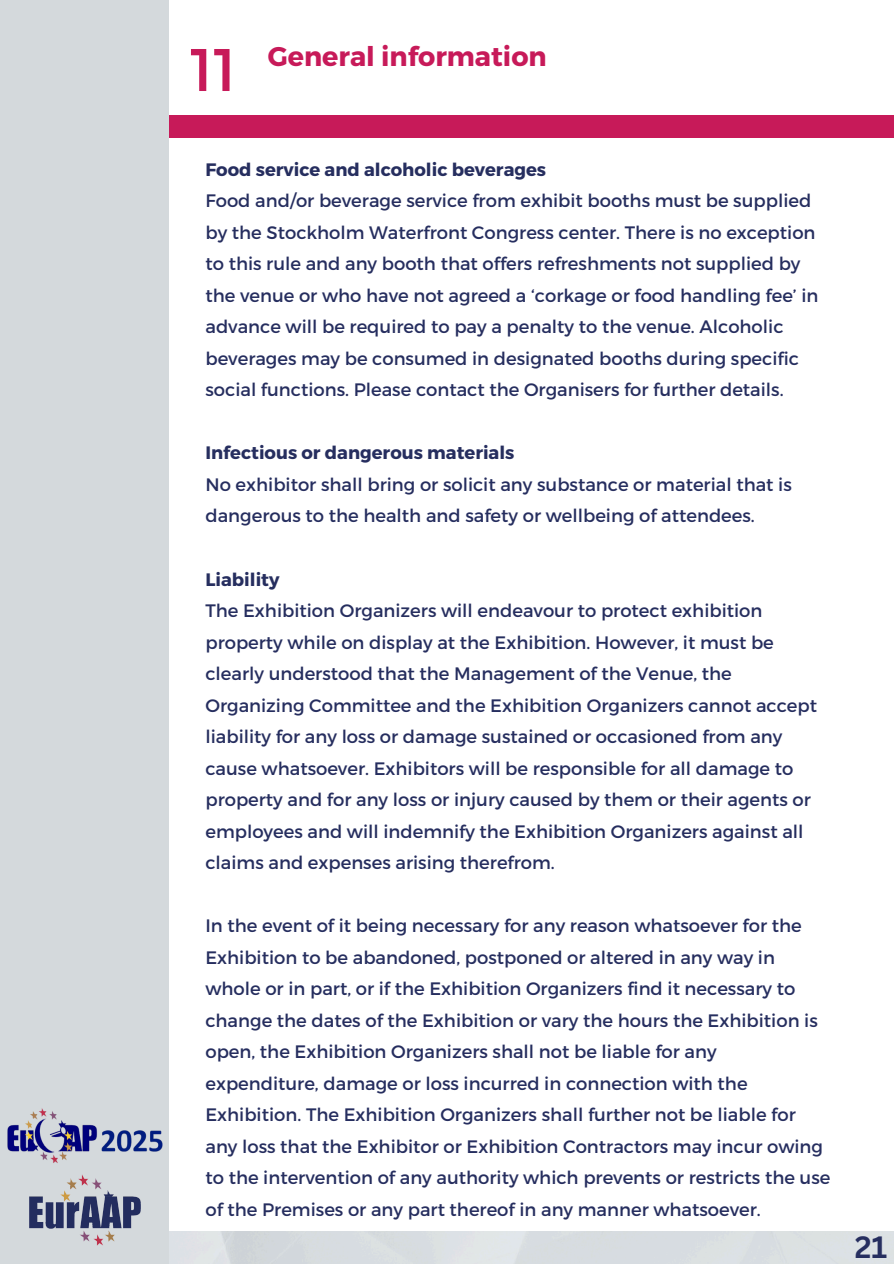
<style>
.page{position:relative;width:894px;height:1264px;background:#fff}
.page>*{position:absolute;margin:0;border:0;box-sizing:border-box;transform-origin:0 0}
.t1{font:60px "Montserrat";color:#c71a59}
.t2{font:700 30px "Canva Sans";color:#262e5f}
.t3{font:700 27px "Montserrat";color:#c71a59}
.t4{font:18px/31.5px "Montserrat";color:#262e5f}
.t5{font:700 18px "Montserrat";color:#262e5f}
</style>
<div class="page">
<div style="left:0;top:115px;width:893px;height:22px;background:#c71a59"></div>
<div style="left:0;top:0;width:169px;height:1263px;background:#d4d9dc"></div>
<img style="left:29px;top:1174px;width:112px;height:70px">
<img style="left:7px;top:1108px;width:155px;height:55px">
<p class="t1" style="left:190px;top:31px;width:48px">11</p>
<p class="t3" style="left:267px;top:39px;width:280px">General information</p>
<h1 class="t5" style="left:205px;top:158px;width:342px">Food service and alcoholic beverages</h1>
<p class="t4" style="left:205px;top:184px;width:614px">Food and/or beverage service from exhibit booths must be supplied by the Stockholm Waterfront Congress center. There is no exception to this rule and any booth that offers refreshments not supplied by the venue or who have not agreed a ‘corkage or food handling fee’ in advance will be required to pay a penalty to the venue. Alcoholic beverages may be consumed in designated booths during specific social functions. Please contact the Organisers for further details.</p>
<p class="t5" style="left:205px;top:441px;width:310px">Infectious or dangerous materials</p>
<p class="t4" style="left:205px;top:468px;width:587px">No exhibitor shall bring or solicit any substance or material that is dangerous to the health and safety or wellbeing of attendees.</p>
<p class="t5" style="left:205px;top:567px;width:76px">Liability</p>
<p class="t4" style="left:205px;top:594px;width:613px">The Exhibition Organizers will endeavour to protect exhibition property while on display at the Exhibition. However, it must be clearly understood that the Management of the Venue, the Organizing Committee and the Exhibition Organizers cannot accept liability for any loss or damage sustained or occasioned from any cause whatsoever. Exhibitors will be responsible for all damage to property and for any loss or injury caused by them or their agents or employees and will indemnify the Exhibition Organizers against all claims and expenses arising therefrom.</p>
<p class="t4" style="left:205px;top:909px;width:626px">In the event of it being necessary for any reason whatsoever for the Exhibition to be abandoned, postponed or altered in any way in whole or in part, or if the Exhibition Organizers find it necessary to change the dates of the Exhibition or vary the hours the Exhibition is open, the Exhibition Organizers shall not be liable for any expenditure, damage or loss incurred in connection with the Exhibition. The Exhibition Organizers shall further not be liable for any loss that the Exhibitor or Exhibition Contractors may incur owing to the intervention of any authority which prevents or restricts the use of the Premises or any part thereof in any manner whatsoever.</p>
<p class="t2" style="left:854px;top:1225px;width:34px">21</p>
</div>
